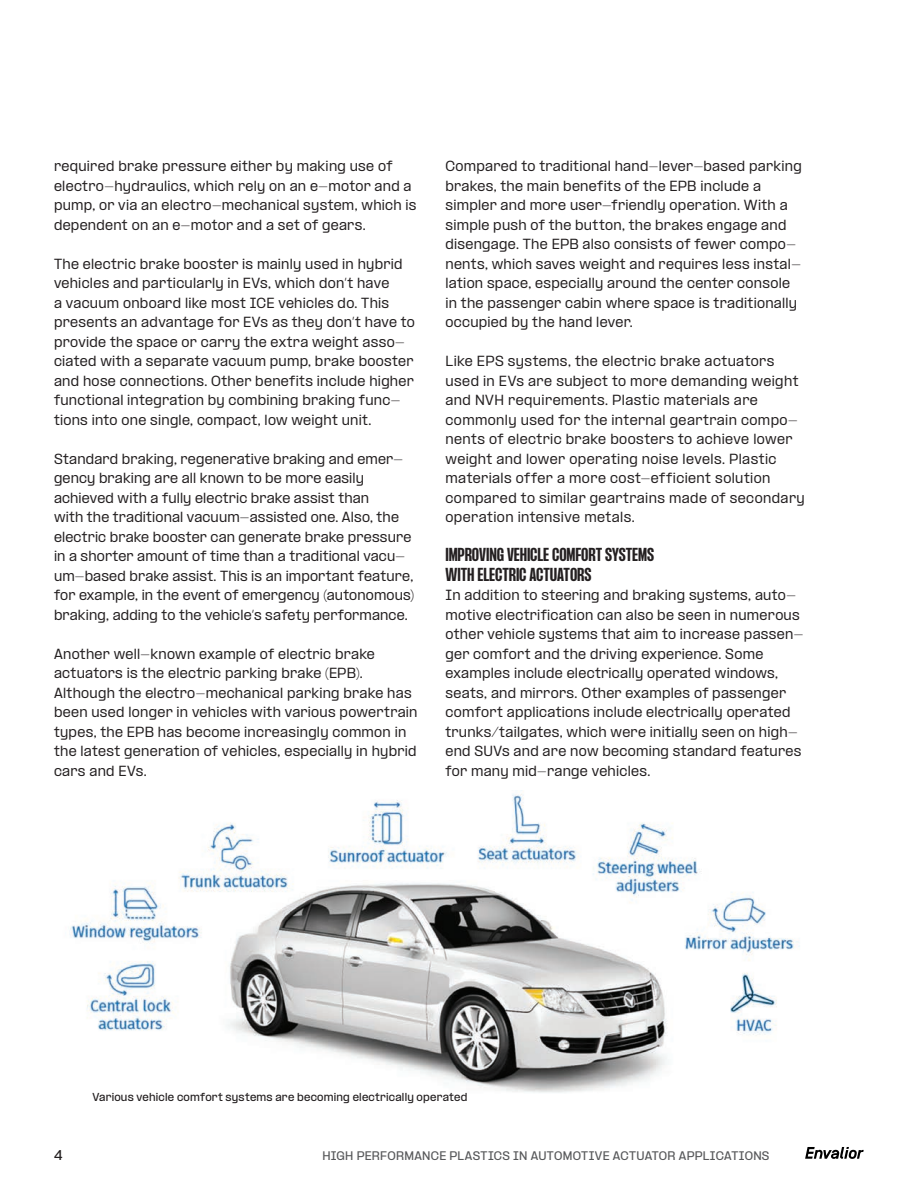
<style>
.page{position:relative;width:918px;height:1188px;background:#fff}
.page>*{position:absolute;margin:0;border:0;box-sizing:border-box;transform-origin:0 0}
.Envalior-SubHead{font:700 condensed 16.5px "PP Formula";letter-spacing:-.005em;color:#231f20}
.Envalior-Body{font:500 12.3px/19.5px "PP Formula";letter-spacing:.025em;color:#231f20}
.t1{font:600 12px "PP Formula";color:#231f20}
.t2{font:600 10.5px "PP Formula";letter-spacing:.025em;color:#57585a}
.Envalior-Cutlines{font:600 9.75px "PP Formula";letter-spacing:.02em;color:#231f20}
</style>
<div class="page">
<svg style="left:805px;top:1147px;width:59px;height:12px"></svg>
<img style="left:70px;top:794px;width:730px;height:299px">
<p class="Envalior-Body" style="left:54px;top:156px;width:364px">required brake pressure either by making use of electro-hydraulics, which rely on an e-motor and a pump, or via an electro-mechanical system, which is dependent on an e-motor and a set of gears.</p>
<p class="Envalior-Body" style="left:54px;top:254px;width:363px">The electric brake booster is mainly used in hybrid vehicles and particularly in EVs, which don’t have<br>a vacuum onboard like most ICE vehicles do. This presents an advantage for EVs as they don’t have to provide the space or carry the extra weight asso&shy;ciated with a separate vacuum pump, brake booster and hose connections. Other benefits include higher functional integration by combining braking func&shy;tions into one single, compact, low weight unit.</p>
<p class="Envalior-Body" style="left:54px;top:449px;width:362px">Standard braking, regenerative braking and emer&shy;gency braking are all known to be more easily achieved with a fully electric brake assist than<br>with the traditional vacuum-assisted one. Also, the electric brake booster can generate brake pressure in a shorter amount of time than a traditional vacu&shy;um-based brake assist. This is an important feature, for example, in the event of emergency (autonomous) braking, adding to the vehicle’s safety performance.</p>
<p class="Envalior-Body" style="left:54px;top:644px;width:365px">Another well-known example of electric brake actuators is the electric parking brake (EPB).<br>Although the electro-mechanical parking brake has been used longer in vehicles with various powertrain types, the EPB has become increasingly common in the latest generation of vehicles, especially in hybrid cars and EVs.</p>
<p class="Envalior-Body" style="left:445px;top:156px;width:358px">Compared to traditional hand-lever-based parking brakes, the main benefits of the EPB include a simpler and more user-friendly operation. With a simple push of the button, the brakes engage and disengage. The EPB also consists of fewer compo&shy;nents, which saves weight and requires less instal&shy;lation space, especially around the center console in the passenger cabin where space is traditionally occupied by the hand lever.</p>
<p class="Envalior-Body" style="left:445px;top:351px;width:361px">Like EPS systems, the electric brake actuators used in EVs are subject to more demanding weight and NVH requirements. Plastic materials are commonly used for the internal geartrain compo&shy;nents of electric brake boosters to achieve lower weight and lower operating noise levels. Plastic materials offer a more cost-efficient solution compared to similar geartrains made of secondary operation intensive metals.</p>
<p class="Envalior-SubHead" style="left:446px;top:544px;width:210px">IMPROVING VEHICLE COMFORT SYSTEMS</p>
<p class="Envalior-SubHead" style="left:446px;top:564px;width:148px">WITH ELECTRIC ACTUATORS</p>
<p class="Envalior-Body" style="left:446px;top:585px;width:359px">In addition to steering and braking systems, auto&shy;motive electrification can also be seen in numerous other vehicle systems that aim to increase passen&shy;ger comfort and the driving experience. Some examples include electrically operated windows, seats, and mirrors. Other examples of passenger comfort applications include electrically operated trunks/tailgates, which were initially seen on high&shy;end SUVs and are now becoming standard features for many mid-range vehicles.</p>
<p class="Envalior-Cutlines" style="left:92px;top:1091px;width:377px">Various vehicle comfort systems are becoming electrically operated</p>
<p class="t1" style="left:54px;top:1147px;width:10px">4</p>
<p class="t2" style="left:322px;top:1149px;width:449px">HIGH PERFORMANCE PLASTICS IN AUTOMOTIVE ACTUATOR APPLICATIONS</p>
</div>
